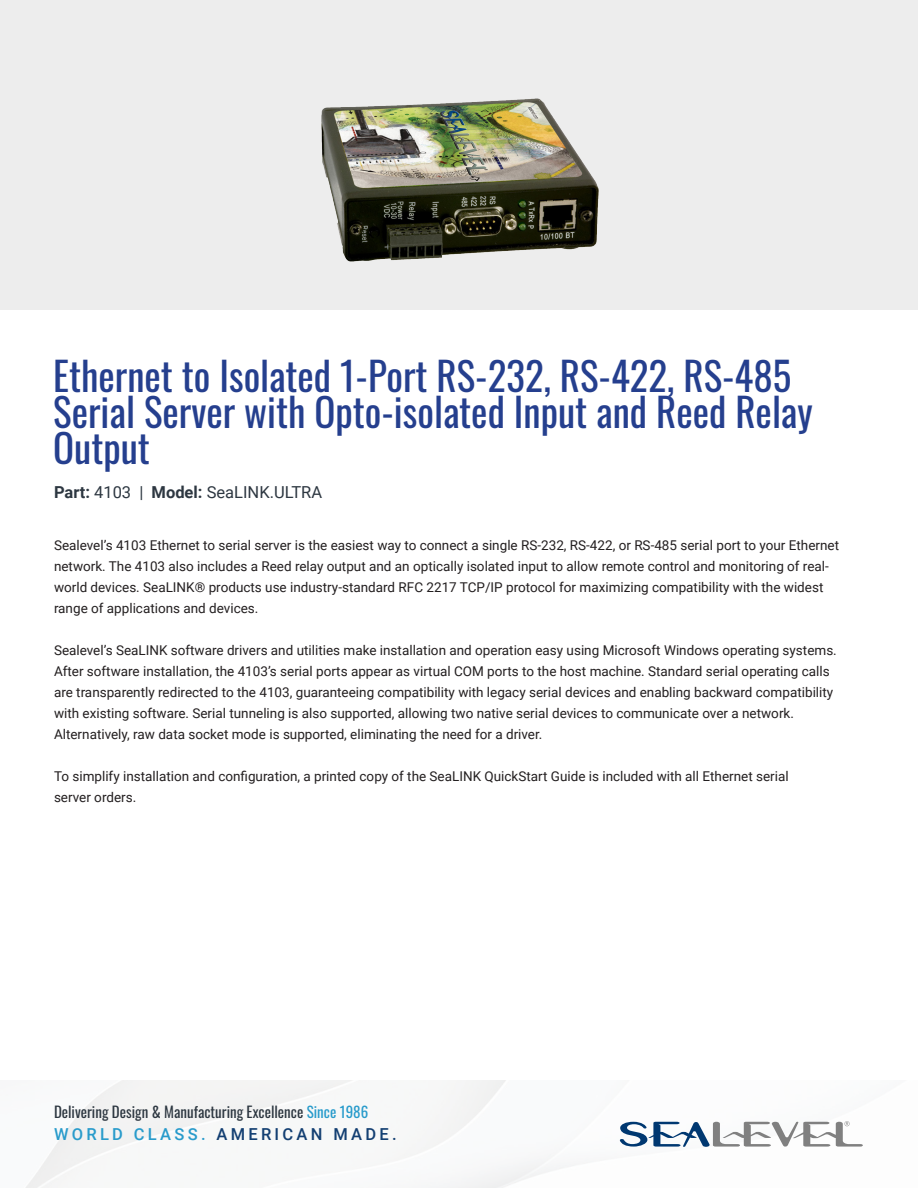
<style>
.page{position:relative;width:918px;height:1188px;background:#fff}
.page>*{position:absolute;margin:0;border:0;box-sizing:border-box;transform-origin:0 0}
.t1{font:39px/36px "Oswald";color:#253f8e}
.t2{font:16.5px "Roboto";color:#2d3741}
.t3{font:500 16.5px "Roboto";letter-spacing:.2em;color:#133f72}
.t4{font:15px "Oswald";color:#2d3741}
.t5{font:13.5px/21px "Roboto";color:#231f20}
.s1{font-weight:700}
.s2{color:#289bcb}
</style>
<div class="page">
<div style="left:0;top:0;width:918px;height:309px;background:#ededed"></div>
<svg style="left:620px;top:1121px;width:243px;height:26px"></svg>
<img style="left:253px;top:98px;width:412px;height:212px">
<p class="t1" style="left:53px;top:354px;width:761px">Ethernet to Isolated 1-Port RS-232, RS-422, RS-485<br>Serial Server with Opto-isolated Input and Reed Relay<br>Output</p>
<p class="t2" style="left:54px;top:481px;width:270px"><span class="s1">Part:</span> 4103 | <span class="s1">Model:</span> SeaLINK.ULTRA</p>
<p class="t5" style="left:54px;top:534px;width:787px">Sealevel’s 4103 Ethernet to serial server is the easiest way to connect a single RS-232, RS-422, or RS-485 serial port to your Ethernet network. The 4103 also includes a Reed relay output and an optically isolated input to allow remote control and monitoring of real&shy;world devices. SeaLINK® products use industry-standard RFC 2217 TCP/IP protocol for maximizing compatibility with the widest range of applications and devices.</p>
<p class="t5" style="left:54px;top:639px;width:784px">Sealevel’s SeaLINK software drivers and utilities make installation and operation easy using Microsoft Windows operating systems.<br>After software installation, the 4103’s serial ports appear as virtual COM ports to the host machine. Standard serial operating calls are transparently redirected to the 4103, guaranteeing compatibility with legacy serial devices and enabling backward compatibility with existing software. Serial tunneling is also supported, allowing two native serial devices to communicate over a network.<br>Alternatively, raw data socket mode is supported, eliminating the need for a driver.</p>
<p class="t5" style="left:54px;top:765px;width:736px">To simplify installation and configuration, a printed copy of the SeaLINK QuickStart Guide is included with all Ethernet serial server orders.</p>
<p class="t4" style="left:54px;top:1098px;width:316px">Delivering Design &amp; Manufacturing Excellence <span class="s2">Since 1986</span></p>
<p class="t3" style="left:54px;top:1123px;width:344px"><span class="s2">WORLD CLASS.</span> AMERICAN MADE.</p>
</div>
